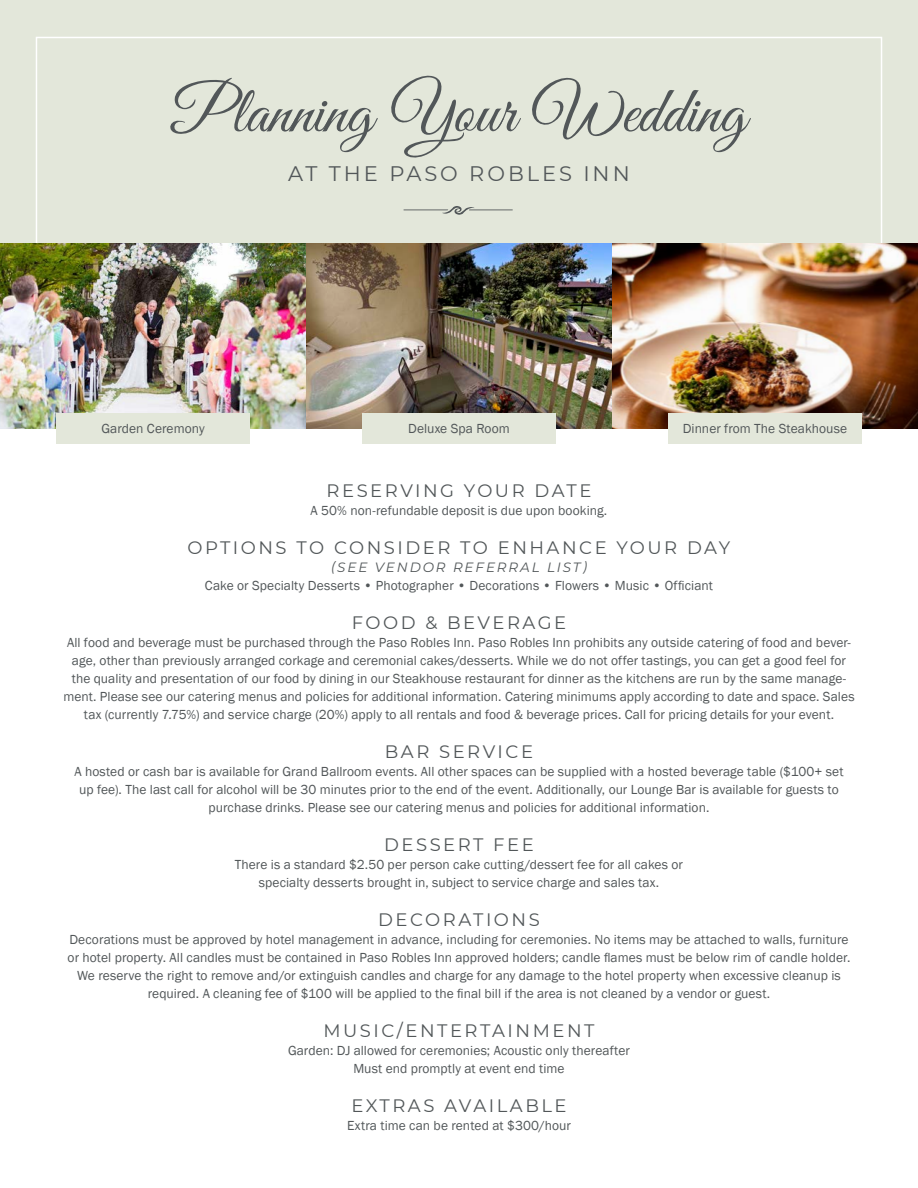
<style>
.page{position:relative;width:918px;height:1188px;background:#fff}
.page>*{position:absolute;margin:0;border:0;box-sizing:border-box;transform-origin:0 0}
.t1{font:66px "Great Vibes";color:#525759}
.t2{font:21px "Montserrat";letter-spacing:.14em;color:#525759}
.t3{font:18px "Montserrat";letter-spacing:.14em;color:#525759}
.t4{font:13.5px/18px "Franklin Gothic";letter-spacing:.005em;color:#525759;text-align:center}
.t5{font:italic 13.5px "Montserrat";letter-spacing:.14em;color:#525759}
</style>
<div class="page">
<div style="left:0;top:0;width:917px;height:243px;background:#e3e7da"></div>
<svg style="left:404px;top:206px;width:109px;height:9px"></svg>
<img style="left:0;top:243px;width:306px;height:185px">
<img style="left:306px;top:243px;width:306px;height:185px">
<img style="left:612px;top:243px;width:306px;height:185px">
<div style="left:56px;top:413px;width:194px;height:30px;background:#e3e7da"></div>
<div style="left:362px;top:413px;width:194px;height:30px;background:#e3e7da"></div>
<div style="left:668px;top:413px;width:194px;height:30px;background:#e3e7da"></div>
<p class="t1" style="left:172px;top:75px;width:576px">Planning Your Wedding</p>
<p class="t2" style="left:288px;top:159px;width:343px">AT THE PASO ROBLES INN</p>
<p class="t4" style="left:101px;top:420px;width:105px">Garden Ceremony</p>
<p class="t4" style="left:408px;top:420px;width:103px">Deluxe Spa Room</p>
<p class="t4" style="left:683px;top:420px;width:166px">Dinner from The Steakhouse</p>
<p class="t3" style="left:327px;top:478px;width:266px">RESERVING YOUR DATE</p>
<p class="t4" style="left:311px;top:502px;width:298px">A 50% non-refundable deposit is due upon booking.</p>
<p class="t3" style="left:188px;top:535px;width:544px">OPTIONS TO CONSIDER TO ENHANCE YOUR DAY</p>
<p class="t5" style="left:331px;top:558px;width:258px">(SEE VENDOR REFERRAL LIST)</p>
<p class="t4" style="left:205px;top:577px;width:510px">Cake or Specialty Desserts • Photographer • Decorations • Flowers • Music • Officiant</p>
<p class="t3" style="left:352px;top:610px;width:216px">FOOD &amp; BEVERAGE</p>
<p class="t4" style="left:63px;top:634px;width:793px">All food and beverage must be purchased through the Paso Robles Inn. Paso Robles Inn prohibits any outside catering of food and bever&shy;age, other than previously arranged corkage and ceremonial cakes/desserts. While we do not offer tastings, you can get a good feel for the quality and presentation of our food by dining in our Steakhouse restaurant for dinner as the kitchens are run by the same manage&shy;ment. Please see our catering menus and policies for additional information. Catering minimums apply according to date and space. Sales tax (currently 7.75%) and service charge (20%) apply to all rentals and food &amp; beverage prices. Call for pricing details for your event.</p>
<p class="t3" style="left:385px;top:739px;width:150px">BAR SERVICE</p>
<p class="t4" style="left:74px;top:763px;width:771px">A hosted or cash bar is available for Grand Ballroom events. All other spaces can be supplied with a hosted beverage table ($100+ set up fee). The last call for alcohol will be 30 minutes prior to the end of the event. Additionally, our Lounge Bar is available for guests to purchase drinks. Please see our catering menus and policies for additional information.</p>
<p class="t3" style="left:384px;top:832px;width:151px">DESSERT FEE</p>
<p class="t4" style="left:235px;top:856px;width:450px">There is a standard $2.50 per person cake cutting/dessert fee for all cakes or</p>
<p class="t4" style="left:259px;top:874px;width:402px">specialty desserts brought in, subject to service charge and sales tax.</p>
<p class="t3" style="left:378px;top:907px;width:163px">DECORATIONS</p>
<p class="t4" style="left:68px;top:931px;width:784px">Decorations must be approved by hotel management in advance, including for ceremonies. No items may be attached to walls, furniture or hotel property. All candles must be contained in Paso Robles Inn approved holders; candle flames must be below rim of candle holder.<br>We reserve the right to remove and/or extinguish candles and charge for any damage to the hotel property when excessive cleanup is required. A cleaning fee of $100 will be applied to the final bill if the area is not cleaned by a vendor or guest.</p>
<p class="t3" style="left:323px;top:1018px;width:273px">MUSIC/ENTERTAINMENT</p>
<p class="t4" style="left:288px;top:1042px;width:343px">Garden: DJ allowed for ceremonies; Acoustic only thereafter</p>
<p class="t4" style="left:353px;top:1060px;width:213px">Must end promptly at event end time</p>
<p class="t3" style="left:351px;top:1093px;width:217px">EXTRAS AVAILABLE</p>
<p class="t4" style="left:347px;top:1117px;width:225px">Extra time can be rented at $300/hour</p>
</div>
